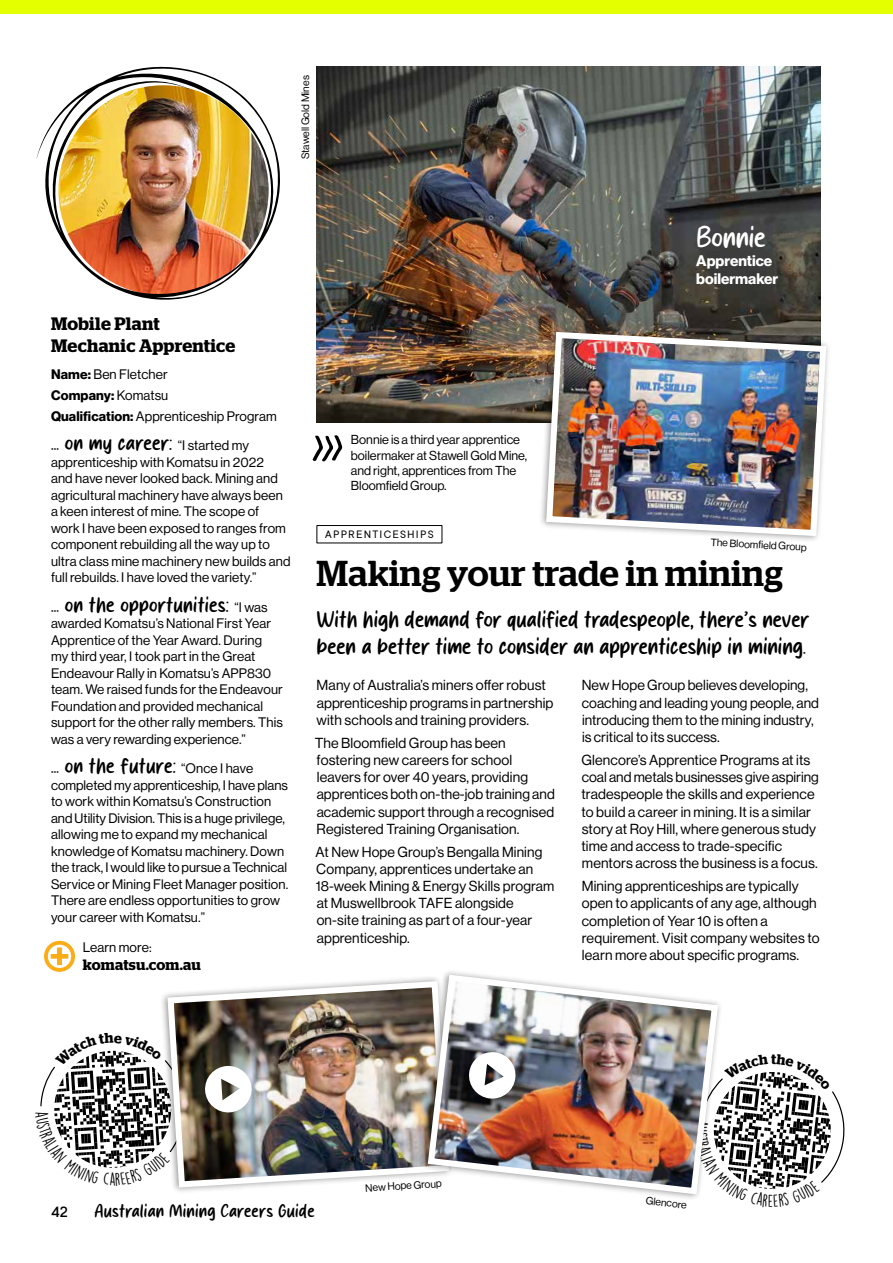
<style>
.page{position:relative;width:893px;height:1263px;background:#fff}
.page>*{position:absolute;margin:0;border:0;box-sizing:border-box;transform-origin:0 0}
.t1{font:500 36px "Stag";letter-spacing:.01em;color:#000}
.t2{font:28.5px "Sunbright";letter-spacing:-.01em;color:#fff}
.t3{font:22.5px/27px "Sunbright";color:#000}
.t4{font:21px "Sunbright";letter-spacing:.01em;color:#000}
.t5{font:600 18px/21.6px "Stag";letter-spacing:.015em;color:#000}
.t6{font:18px "Sunbright";letter-spacing:.01em;color:#000}
.t7{font:16.05px "DK Lemon Yellow Sun";color:#000}
.t8{font:15px/18px "N Haas Grotesk DS Pro 75 Bd";color:#fff}
.t9{font:600 15px "Stag";letter-spacing:.01em;color:#000}
.t10{font:600 15px "Mosvita";color:#000}
.t11{font:14.25px/17.1px "N Haas Grotesk DS Pro 55 Rg";letter-spacing:.01em;color:#000}
.t12{font:13.5px/16.5px "N Haas Grotesk DS Pro 55 Rg";letter-spacing:.01em;color:#000}
.t13{font:13.5px "N Haas Grotesk DS Pro 75 Bd";letter-spacing:.01em;color:#000}
.t14{font:12.75px/15.3px "N Haas Grotesk DS Pro 55 Rg";color:#000}
.t15{font:12px "TT Commons";letter-spacing:.1em;color:#000}
.t16{font:10.5px "N Haas Grotesk DS Pro 55 Rg";color:#000}
.s1{font-family:"N Haas Grotesk DS Pro 75 Bd"}
.s2{font-family:"N Haas Grotesk DS Pro 55 Rg"}
.s3{font-family:"N Haas Grotesk DS Pro 55 Rg";font-size:13.5px}
</style>
<div class="page">
<div style="left:0;top:0;width:893px;height:14px;background:#e4ff00"></div>
<div style="left:317px;top:525px;width:125px;height:18px;border:1px solid #000"></div>
<img style="left:164px;top:978px;width:256px;height:213px">
<svg style="left:204px;top:1065px;width:48px;height:48px"></svg>
<div style="left:420px;top:968px;width:302px;height:232px;background:#000;opacity:.4"></div>
<img style="left:424px;top:971px;width:297px;height:227px">
<svg style="left:468px;top:1051px;width:49px;height:49px"></svg>
<img style="left:316px;top:67px;width:505px;height:355px">
<div style="left:538px;top:326px;width:293px;height:216px;background:#000;opacity:.4"></div>
<img style="left:543px;top:329px;width:286px;height:210px">
<svg style="left:312px;top:435px;width:30px;height:27px"></svg>
<img style="left:36px;top:66px;width:244px;height:234px">
<svg style="left:51px;top:947px;width:17px;height:18px"></svg>
<div style="left:44px;top:941px;width:31px;height:31px;border:4px solid #fbad18;border-radius:50%"></div>
<svg style="left:687px;top:1043px;width:158px;height:157px"></svg>
<svg style="left:40px;top:1024px;width:156px;height:167px"></svg>
<p class="t16" style="left:299px;top:159px;width:86px;rotate:-90deg">Stawell Gold Mines</p>
<p class="t5" style="left:51px;top:312px;width:186px">Mobile Plant<br>Mechanic Apprentice</p>
<p class="t12" style="left:51px;top:366px;width:118px"><span class="s1">Name:</span> Ben Fletcher</p>
<p class="t13" style="left:51px;top:387px;width:119px">Company: <span class="s2">Komatsu</span></p>
<p class="t12" style="left:51px;top:408px;width:227px"><span class="s1">Qualification:</span> Apprenticeship Program</p>
<h3 class="t4" style="left:51px;top:430px;width:199px">... on my career: <span class="s3">“I started my</span></h3>
<p class="t12" style="left:51px;top:454px;width:241px">apprenticeship with Komatsu in 2022<br>and have never looked back. Mining and agricultural machinery have always been a keen interest of mine. The scope of work I have been exposed to ranges from component rebuilding all the way up to ultra class mine machinery new builds and full rebuilds. I have loved the variety.”</p>
<h3 class="t4" style="left:51px;top:592px;width:218px">... on the opportunities: <span class="s3">“I was</span></h3>
<p class="t12" style="left:51px;top:615px;width:233px">awarded Komatsu’s National First Year Apprentice of the Year Award. During<br>my third year, I took part in the Great Endeavour Rally in Komatsu’s APP830 team. We raised funds for the Endeavour Foundation and provided mechanical support for the other rally members. This was a very rewarding experience.”</p>
<h3 class="t4" style="left:51px;top:753px;width:204px">... on the future: <span class="s3">“Once I have</span></h3>
<p class="t12" style="left:51px;top:777px;width:239px">completed my apprenticeship, I have plans to work within Komatsu’s Construction and Utility Division. This is a huge privilege, allowing me to expand my mechanical knowledge of Komatsu machinery. Down the track, I would like to pursue a Technical Service or Mining Fleet Manager position.<br>There are endless opportunities to grow your career with Komatsu.”</p>
<p class="t12" style="left:83px;top:939px;width:70px">Learn more:</p>
<p class="t9" style="left:83px;top:954px;width:120px">komatsu.com.au</p>
<p class="t14" style="left:351px;top:432px;width:178px">Bonnie is a third year apprentice boilermaker at Stawell Gold Mine, and right, apprentices from The<br>Bloomfield Group.</p>
<p class="t15" style="left:325px;top:528px;width:110px">APPRENTICESHIPS</p>
<h2 class="t2" style="left:696px;top:220px;width:71px">Bonnie</h2>
<p class="t8" style="left:696px;top:252px;width:84px">Apprentice boilermaker</p>
<p class="t16" style="left:711px;top:536px;width:98px;rotate:3deg">The Bloomfi eld Group</p>
<h1 class="t1" style="left:317px;top:546px;width:468px">Making your trade in mining</h1>
<h3 class="t3" style="left:317px;top:606px;width:494px">With high demand for qualified tradespeople, there’s never been a better time to consider an apprenticeship in mining.</h3>
<p class="t11" style="left:316px;top:677px;width:238px">Many of Australia’s miners offer robust apprenticeship programs in partnership with schools and training providers.</p>
<p class="t11" style="left:315px;top:735px;width:242px">The Bloomfield Group has been fostering new careers for school leavers for over 40 years, providing apprentices both on-the-job training and academic support through a recognised Registered Training Organisation.</p>
<p class="t11" style="left:316px;top:844px;width:240px">At New Hope Group’s Bengalla Mining Company, apprentices undertake an 18-week Mining &amp; Energy Skills program at Muswellbrook TAFE alongside on-site training as part of a four-year apprenticeship.</p>
<p class="t11" style="left:582px;top:677px;width:239px">New Hope Group believes developing, coaching and leading young people, and introducing them to the mining industry, is critical to its success.</p>
<p class="t11" style="left:581px;top:752px;width:239px">Glencore’s Apprentice Programs at its coal and metals businesses give aspiring tradespeople the skills and experience to build a career in mining. It is a similar story at Roy Hill, where generous study time and access to trade-specific mentors across the business is a focus.</p>
<p class="t11" style="left:582px;top:878px;width:239px">Mining apprenticeships are typically open to applicants of any age, although completion of Year 10 is often a requirement. Visit company websites to learn more about specific programs.</p>
<p class="t7" style="left:109px;top:1170px;width:8px">a</p>
<p class="t16" style="left:365px;top:1181px;width:78px;rotate:-3deg">New Hope Group</p>
<p class="t7" style="left:710px;top:1126px;width:8px;rotate:90deg">u</p>
<p class="t10" style="left:51px;top:1203px;width:18px">42</p>
<p class="t6" style="left:94px;top:1200px;width:222px">Australian Mining Careers Guide</p>
<p class="t16" style="left:646px;top:1194px;width:43px;rotate:6deg">Glencore</p>
</div>
